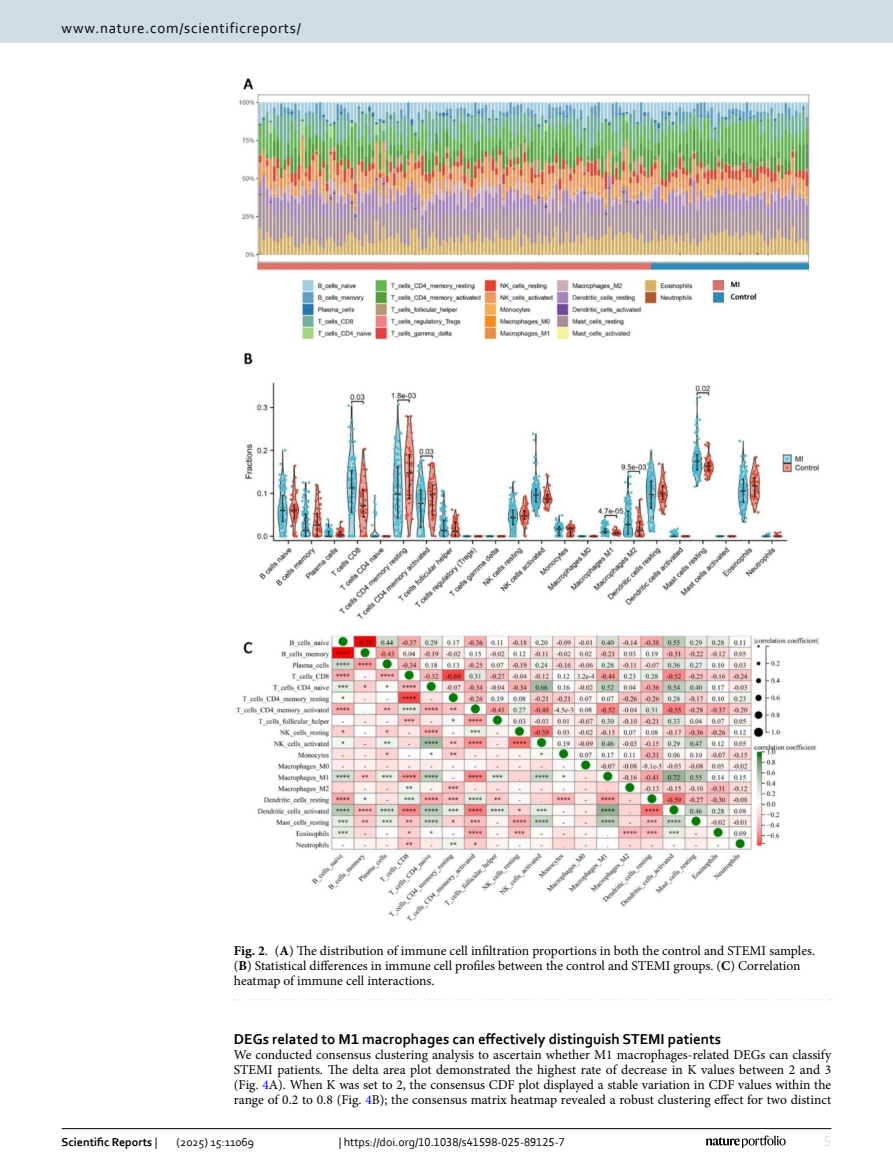
<style>
.page{position:relative;width:893px;height:1174px;background:#fff}
.page>*{position:absolute;margin:0;border:0;box-sizing:border-box;transform-origin:0 0}
.Head_2{font:700 15px "Corbel";color:#000}
.t1{font:15px "Corbel";letter-spacing:.05em;color:#000}
.t2{font:15px "Corbel";color:#d9e4eb}
.Body_Text{font:13.5px/15px "Minion Pro";letter-spacing:-.005em;color:#000;text-align:justify}
.Figure_Caption{font:13.5px/15px "Minion Pro";color:#000}
.t3{font:12px "Corbel";color:#000}
.t4{font:700 12px "Corbel";color:#000}
.s1{font-weight:700}
.s2{color:#00f}
.s3{font-weight:400}
</style>
<div class="page">
<img style="left:236px;top:78px;width:583px;height:843px">
<svg style="left:235px;top:999px;width:597px;height:1px"></svg>
<hr style="left:62px;top:1128px;width:769px;height:1px;background:#000">
<svg style="left:706px;top:1135px;width:80px;height:12px"></svg>
<div style="left:0;top:0;width:893px;height:43px;background:#cedde4"></div>
<p class="t1" style="left:62px;top:18px;width:241px">www.nature.com/scientificreports/</p>
<p class="Figure_Caption" style="left:234px;top:942px;width:583px"><span class="s1">Fig. 2</span>. (<span class="s1">A</span>) The distribution of immune cell infiltration proportions in both the control and STEMI samples. (<span class="s1">B</span>) Statistical differences in immune cell profiles between the control and STEMI groups. (<span class="s1">C</span>) Correlation heatmap of immune cell interactions.</p>
<p class="Head_2" style="left:234px;top:1029px;width:489px">DEGs related to M1 macrophages can effectively distinguish STEMI patients</p>
<p class="Body_Text" style="left:234px;top:1047px;width:599px">We conducted consensus clustering analysis to ascertain whether M1 macrophages-related DEGs can classify STEMI patients. The delta area plot demonstrated the highest rate of decrease in K values between 2 and 3 (Fig. <span class="s2">4</span>A). When K was set to 2, the consensus CDF plot displayed a stable variation in CDF values within the range of 0.2 to 0.8 (Fig. <span class="s2">4</span>B); the consensus matrix heatmap revealed a robust clustering effect for two distinct</p>
<p class="t4" style="left:62px;top:1134px;width:97px">Scientific Reports <span class="s3">|</span></p>
<p class="t3" style="left:177px;top:1134px;width:79px">(2025) 15:11069</p>
<p class="t3" style="left:339px;top:1134px;width:228px">| https://doi.org/10.1038/s41598-025-89125-7</p>
<p class="t2" style="left:824px;top:1132px;width:9px">5</p>
</div>
